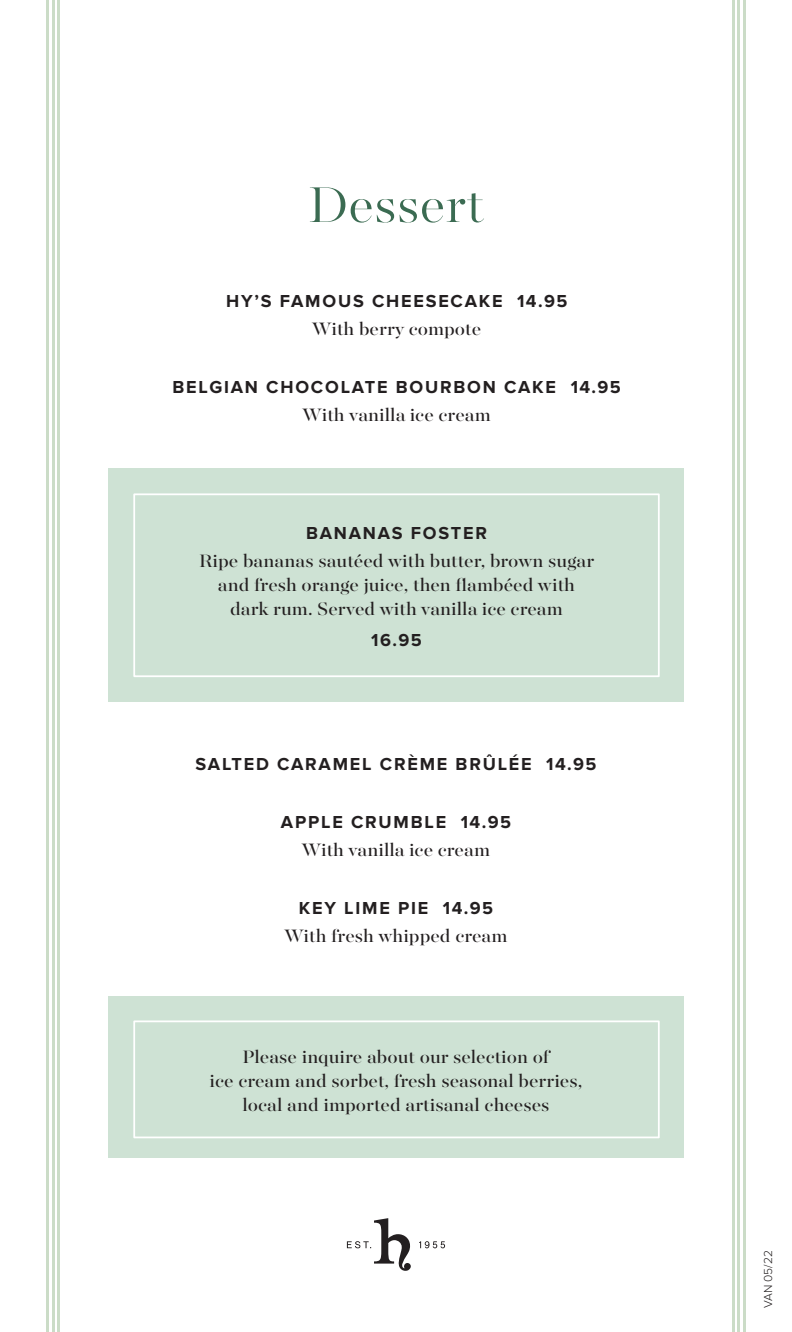
<style>
.page{position:relative;width:792px;height:1332px;background:#fff}
.page>*{position:absolute;margin:0;border:0;box-sizing:border-box;transform-origin:0 0}
.t1{font:300 56px "Majesti Banner";color:#3b6b52}
.t2{font:20px/24px "Majesti Banner";color:#231f20;text-align:center}
.t3{font:700 18px "Proxima Nova";letter-spacing:.1em;color:#231f20}
.t4{font:300 12px "Proxima Nova";color:#231f20}
</style>
<div class="page">
<svg style="left:347px;top:1218px;width:64px;height:53px"></svg>
<svg style="left:419px;top:1241px;width:26px;height:7px"></svg>
<hr style="left:732px;top:0;width:2px;height:1332px;background:#cbdcc7">
<hr style="left:738px;top:0;width:2px;height:1332px;background:#cbdcc7">
<hr style="left:743px;top:0;width:2px;height:1332px;background:#cbdcc7">
<hr style="left:47px;top:0;width:2px;height:1332px;background:#cbdcc7">
<hr style="left:52px;top:0;width:2px;height:1332px;background:#cbdcc7">
<hr style="left:58px;top:0;width:2px;height:1332px;background:#cbdcc7">
<div style="left:108px;top:469px;width:576px;height:233px;background:#cee2d4"></div>
<div style="left:133px;top:493px;width:527px;height:184px;border:2px solid #fff"></div>
<div style="left:108px;top:996px;width:576px;height:161px;background:#cee2d4"></div>
<div style="left:133px;top:1020px;width:527px;height:118px;border:2px solid #fff"></div>
<h1 class="t1" style="left:308px;top:168px;width:177px">Dessert</h1>
<p class="t3" style="left:226px;top:290px;width:343px">HY’S FAMOUS CHEESECAKE 14.95</p>
<p class="t2" style="left:312px;top:318px;width:170px">With berry compote</p>
<p class="t3" style="left:173px;top:376px;width:450px">BELGIAN CHOCOLATE BOURBON CAKE 14.95</p>
<p class="t2" style="left:303px;top:404px;width:190px">With vanilla ice cream</p>
<p class="t3" style="left:306px;top:523px;width:182px">BANANAS FOSTER</p>
<p class="t2" style="left:199px;top:550px;width:397px">Ripe bananas sautéed with butter, brown sugar and fresh orange juice, then flambéed with dark rum. Served with vanilla ice cream</p>
<p class="t3" style="left:371px;top:629px;width:52px">16.95</p>
<p class="t3" style="left:195px;top:754px;width:403px">SALTED CARAMEL CRÈME BRÛLÉE 14.95</p>
<p class="t3" style="left:281px;top:812px;width:232px">APPLE CRUMBLE 14.95</p>
<p class="t2" style="left:302px;top:839px;width:190px">With vanilla ice cream</p>
<p class="t3" style="left:299px;top:898px;width:196px">KEY LIME PIE 14.95</p>
<p class="t2" style="left:284px;top:925px;width:225px">With fresh whipped cream</p>
<p class="t2" style="left:210px;top:1046px;width:374px">Please inquire about our selection of<br>ice cream and sorbet, fresh seasonal berries, local and imported artisanal cheeses</p>
<p class="t4" style="left:763px;top:1308px;width:59px;rotate:-90deg">VAN 05/22</p>
</div>
